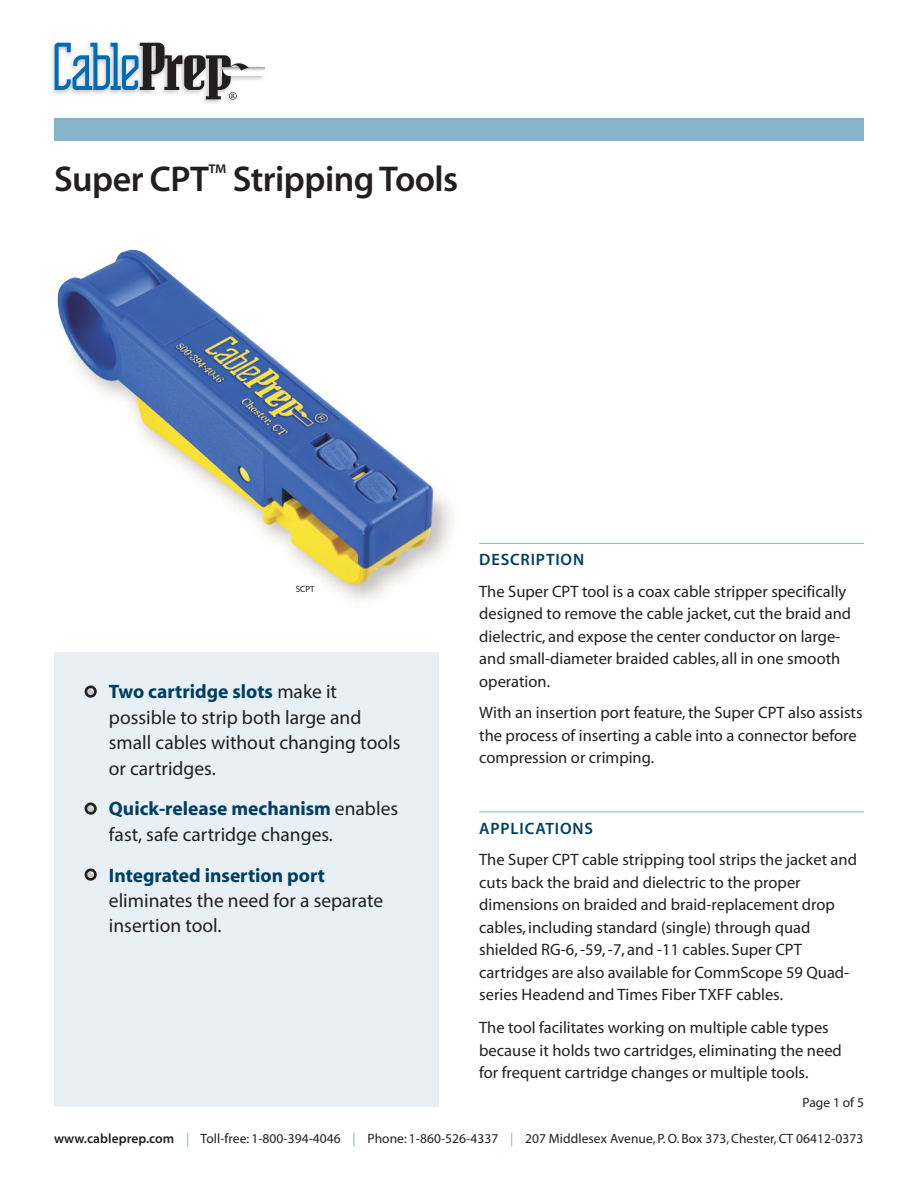
<style>
.page{position:relative;width:918px;height:1188px;background:#fff}
.page>*{position:absolute;margin:0;border:0;box-sizing:border-box;transform-origin:0 0}
.t1{font:36px "Myriad MM 565 wt 600 wd";letter-spacing:-.015em;color:#231f20}
.t2{font:19.5px/25.5px "Myriad Pro";color:#231f20}
.t3{font:19.5px "Myriad MM 700 wt 600 wd";color:#003f61}
.t4{font:16.5px/22.5px "Myriad MM 400 wt 600 wd";color:#231f20}
.t5{font:16.5px "Myriad MM 565 wt 600 wd";letter-spacing:.05em;color:#003f61}
.t6{font:13.5px "Myriad MM 400 wt 600 wd";letter-spacing:.005em;color:#231f20}
.t7{font:9px "Myriad Pro";color:#231f20}
.s1{font-family:"Myriad Pro";color:#231f20}
.s2{font-family:"Myriad MM 565 wt 600 wd"}
.s3{color:#84b3cb}
</style>
<div class="page">
<div style="left:54px;top:652px;width:385px;height:455px;background:#e8f0f5"></div>
<div style="left:86px;top:870px;width:9px;height:9px;background:#c7c8ca;border-radius:50%"></div>
<div style="left:85px;top:869px;width:12px;height:12px;border:3px solid #231f20;border-radius:50%"></div>
<div style="left:86px;top:804px;width:9px;height:9px;background:#c7c8ca;border-radius:50%"></div>
<div style="left:85px;top:803px;width:12px;height:12px;border:3px solid #231f20;border-radius:50%"></div>
<div style="left:86px;top:687px;width:9px;height:9px;background:#c7c8ca;border-radius:50%"></div>
<div style="left:85px;top:686px;width:12px;height:12px;border:3px solid #231f20;border-radius:50%"></div>
<hr style="left:479px;top:543px;width:385px;height:1px;background:#84b3cb">
<hr style="left:479px;top:812px;width:385px;height:1px;background:#84b3cb">
<img style="left:52px;top:42px;width:213px;height:62px">
<svg style="left:249px;top:67px;width:15px;height:9px"></svg>
<svg style="left:55px;top:43px;width:194px;height:57px"></svg>
<div style="left:54px;top:118px;width:810px;height:22px;background:#84b3cb"></div>
<img style="left:57px;top:250px;width:395px;height:351px">
<h1 class="t1" style="left:54px;top:165px;width:406px">Super CPT<sup>™</sup> StrippingTools</h1>
<p class="t5" style="left:479px;top:554px;width:107px">DESCRIPTION</p>
<p class="t4" style="left:479px;top:582px;width:373px">The Super CPT tool is a coax cable stripper specifically designed to remove the cable jacket, cut the braid and dielectric, and expose the center conductor on large&shy;and small-diameter braided cables, all in one smooth operation.</p>
<p class="t4" style="left:479px;top:703px;width:385px">With an insertion port feature,the Super CPT also assists the process of inserting a cable into a connector before compression or crimping.</p>
<p class="t7" style="left:296px;top:585px;width:20px">SCPT</p>
<p class="t3" style="left:109px;top:684px;width:230px">Two cartridge slots <span class="s1">make it</span></p>
<p class="t2" style="left:109px;top:706px;width:293px">possible to strip both large and small cables without changing tools or cartridges.</p>
<p class="t3" style="left:109px;top:801px;width:291px">Quick-release mechanism <span class="s1">enables</span></p>
<p class="t2" style="left:109px;top:823px;width:226px">fast, safe cartridge changes.</p>
<p class="t3" style="left:109px;top:868px;width:218px">Integrated insertion port</p>
<p class="t2" style="left:109px;top:889px;width:276px">eliminates the need for a separate insertion tool.</p>
<p class="t5" style="left:479px;top:822px;width:115px">APPLICATIONS</p>
<p class="t4" style="left:479px;top:850px;width:379px">The Super CPT cable stripping tool strips the jacket and cuts back the braid and dielectric to the proper dimensions on braided and braid-replacement drop cables, including standard (single) through quad shielded RG-6,-59,-7, and -11 cables. Super CPT cartridges are also available for CommScope 59 Quad&shy;series Headend and Times Fiber TXFF cables.</p>
<p class="t4" style="left:479px;top:1018px;width:364px">The tool facilitates working on multiple cable types because it holds two cartridges, eliminating the need for frequent cartridge changes or multiple tools.</p>
<p class="t6" style="left:803px;top:1097px;width:63px">Page 1 of 5</p>
<p class="t6" style="left:54px;top:1133px;width:811px"><span class="s2">www.cableprep.com</span> <span class="s3">|</span> Toll-free: 1-800-394-4046 <span class="s3">|</span> Phone: 1-860-526-4337 <span class="s3">|</span> 207 Middlesex Avenue, P.O. Box 373, Chester, CT 06412-0373</p>
</div>
